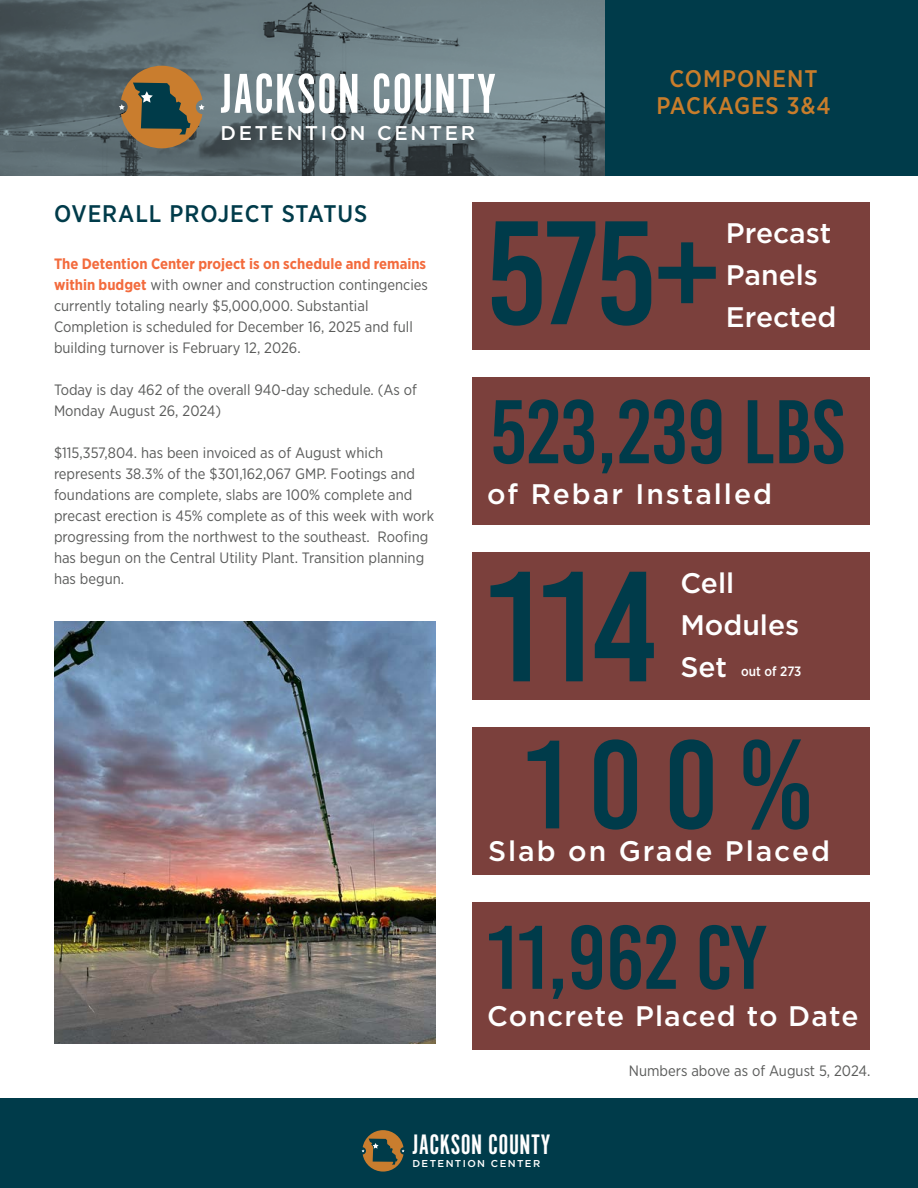
<style>
.page{position:relative;width:918px;height:1188px;background:#fff}
.page>*{position:absolute;margin:0;border:0;box-sizing:border-box;transform-origin:0 0}
.t1{font:156.6px "Bebas Kai";color:#003b4a}
.t2{font:147px "Bebas Kai";color:#003b4a}
.t3{font:125.4px "Bebas Kai";color:#003b4a}
.t4{font:90px "Bebas Kai";color:#003b4a}
.t5{font:58.35px "Alternate Got No 1 D";letter-spacing:.015em;color:#fff}
.t6{font:29.25px "Alternate Got No 1 D";letter-spacing:.015em;color:#fff}
.t7{font:500 28.2px "Gotham";letter-spacing:.07em;color:#fff}
.t8{font:500 28.2px/42px "Gotham";color:#fff}
.t9{font:500 28.2px "Gotham";letter-spacing:.04em;color:#fff}
.t10{font:500 24px/27px "Gotham Narrow";letter-spacing:.04em;color:#c97d2b;text-align:center}
.t11{font:500 24px "Gotham Narrow";letter-spacing:.04em;color:#003b4a}
.t12{font:500 19.95px "Gotham";letter-spacing:.14em;color:#fff}
.t13{font:15px/21px "Gotham Narrow";color:#5a5b5a}
.t14{font:500 13.5px "Gotham Narrow";color:#fff}
.t15{font:500 10.05px "Gotham";letter-spacing:.14em;color:#fff}
.s1{font-weight:700;color:#f36b3d}
.s2{font-family:"Gotham";font-size:28.2px}
</style>
<div class="page">
<div style="left:0;top:1099px;width:918px;height:89px;background:#003b4a"></div>
<svg style="left:362px;top:1130px;width:43px;height:42px"></svg>
<div style="left:604px;top:0;width:314px;height:176px;background:#003b4a"></div>
<svg style="left:0;top:0;width:604px;height:176px;background:#617177"></svg>
<svg style="left:119px;top:66px;width:86px;height:82px;background:#7a6847"></svg>
<div style="left:472px;top:202px;width:398px;height:148px;background:#7b403c"></div>
<div style="left:472px;top:377px;width:398px;height:148px;background:#7b403c"></div>
<div style="left:472px;top:727px;width:398px;height:148px;background:#7b403c"></div>
<div style="left:472px;top:902px;width:398px;height:148px;background:#7b403c"></div>
<img style="left:54px;top:622px;width:382px;height:421px">
<div style="left:472px;top:552px;width:398px;height:148px;background:#7b403c"></div>
<h3 class="t5" style="left:220px;top:63px;width:277px">JACKSON COUNTY</h3>
<h3 class="t10" style="left:657px;top:64px;width:176px">COMPONENT<br>PACKAGES 3&amp;4</h3>
<h3 class="t12" style="left:220px;top:122px;width:257px">DETENTION CENTER</h3>
<h3 class="t11" style="left:54px;top:198px;width:315px">OVERALL PROJECT STATUS</h3>
<p class="t13" style="left:54px;top:253px;width:376px"><span class="s1">The Detention Center project is on schedule and remains within budget</span> with owner and construction contingencies currently totaling nearly $5,000,000. Substantial Completion is scheduled for December 16, 2025 and full building turnover is February 12, 2026.</p>
<p class="t13" style="left:54px;top:379px;width:364px">Today is day 462 of the overall 940-day schedule. (As of<br>Monday August 26, 2024)</p>
<p class="t13" style="left:54px;top:442px;width:382px">$115,357,804. has been invoiced as of August which represents 38.3% of the $301,162,067 GMP. Footings and foundations are complete, slabs are 100% complete and precast erection is 45% complete as of this week with work progressing from the northwest to the southeast. Roofing has begun on the Central Utility Plant. Transition planning has begun.</p>
<h2 class="t2" style="left:487px;top:194px;width:233px">575+</h2>
<h3 class="t8" style="left:726px;top:212px;width:112px">Precast<br>Panels<br>Erected</h3>
<h3 class="t4" style="left:491px;top:384px;width:355px">523,239 lbs</h3>
<h3 class="t7" style="left:487px;top:476px;width:286px">of Rebar Installed</h3>
<h1 class="t1" style="left:487px;top:543px;width:171px">114</h1>
<h3 class="t8" style="left:680px;top:562px;width:120px">Cell<br>Modules</h3>
<p class="t14" style="left:680px;top:663px;width:123px"><span class="s2">Set</span> out of 273</p>
<h3 class="t3" style="left:525px;top:718px;width:289px">100%</h3>
<h3 class="t7" style="left:488px;top:833px;width:343px">Slab on Grade Placed</h3>
<h3 class="t4" style="left:487px;top:909px;width:280px">11,962 CY</h3>
<h3 class="t9" style="left:487px;top:997px;width:373px">Concrete Placed to Date</h3>
<p class="t13" style="left:629px;top:1060px;width:243px">Numbers above as of August 5, 2024.</p>
<h3 class="t6" style="left:412px;top:1129px;width:140px">JACKSON COUNTY</h3>
<p class="t15" style="left:412px;top:1158px;width:129px">DETENTION CENTER</p>
</div>
